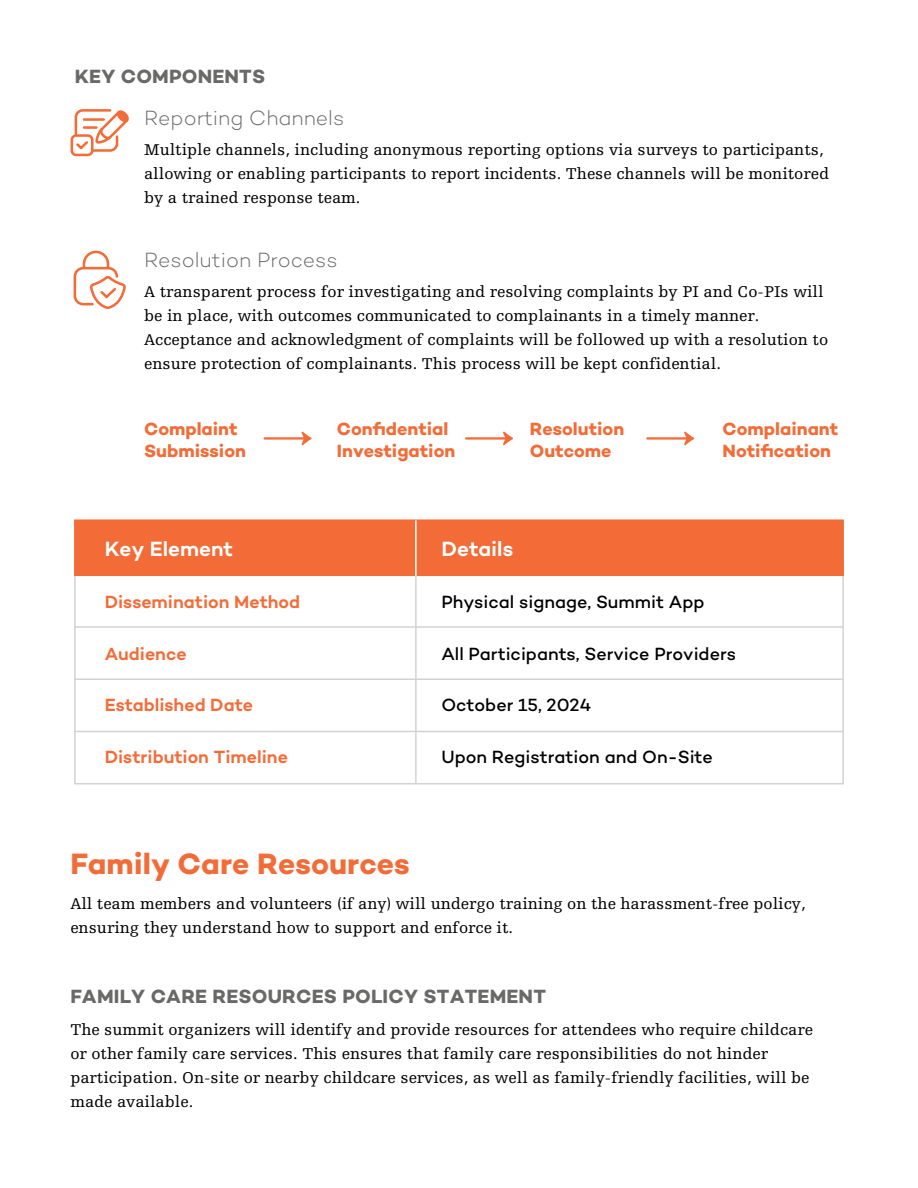
<style>
.page{position:relative;width:918px;height:1188px;background:#fff}
.page>*{position:absolute;margin:0;border:0;box-sizing:border-box;transform-origin:0 0}
.t1{font:700 30px "Campton";color:#f36c38}
.t2{font:300 21px "Campton";color:#696968}
.t3{font:600 21px "Campton";color:#fff}
.t4{font:700 19.5px "Campton";letter-spacing:.01em;color:#696968}
.t5{font:500 18px "Campton";color:#000}
.t6{font:700 18px/21.6px "Campton";color:#f36c38}
.t7{font:600 18px "Campton";color:#f36c38}
.t8{font:16.5px/24px "Egyptienne F";color:#000}
</style>
<div class="page">
<hr style="left:265px;top:437px;width:43px;height:3px;background:#f36c38">
<svg style="left:301px;top:431px;width:11px;height:15px"></svg>
<hr style="left:466px;top:437px;width:43px;height:3px;background:#f36c38">
<svg style="left:503px;top:431px;width:10px;height:15px"></svg>
<hr style="left:647px;top:437px;width:44px;height:3px;background:#f36c38">
<svg style="left:684px;top:431px;width:10px;height:15px"></svg>
<svg style="left:73px;top:252px;width:53px;height:57px"></svg>
<div style="left:71px;top:134px;width:23px;height:22px;border:3px solid #f36c38;border-radius:4px"></div>
<svg style="left:73px;top:109px;width:56px;height:46px"></svg>
<div style="left:74px;top:560px;width:770px;height:224px;border:2px solid #d3d3d3"></div>
<hr style="left:75px;top:626px;width:768px;height:2px;background:#d3d3d3">
<hr style="left:75px;top:678px;width:768px;height:2px;background:#d3d3d3">
<hr style="left:75px;top:731px;width:768px;height:1px;background:#d3d3d3">
<div style="left:74px;top:519px;width:770px;height:57px;background:#f36c38;border:2px solid #f36c38"></div>
<hr style="left:415px;top:576px;width:2px;height:207px;background:#d3d3d3">
<hr style="left:415px;top:520px;width:2px;height:56px;background:#fff">
<p class="t4" style="left:75px;top:64px;width:192px">KEY COMPONENTS</p>
<p class="t2" style="left:144px;top:105px;width:202px">Reporting Channels</p>
<p class="t8" style="left:144px;top:138px;width:686px">Multiple channels, including anonymous reporting options via surveys to participants, allowing or enabling participants to report incidents. These channels will be monitored by a trained response team.</p>
<p class="t2" style="left:144px;top:247px;width:195px">Resolution Process</p>
<p class="t8" style="left:144px;top:280px;width:686px">A transparent process for investigating and resolving complaints by PI and Co-PIs will be in place, with outcomes communicated to complainants in a timely manner.<br>Acceptance and acknowledgment of complaints will be followed up with a resolution to ensure protection of complainants. This process will be kept confidential.</p>
<p class="t6" style="left:144px;top:418px;width:103px">Complaint<br>Submission</p>
<p class="t6" style="left:337px;top:418px;width:120px">Confidential<br>Investigation</p>
<p class="t6" style="left:530px;top:418px;width:96px">Resolution<br>Outcome</p>
<p class="t6" style="left:723px;top:418px;width:117px">Complainant<br>Notification</p>
<p class="t3" style="left:105px;top:535px;width:130px">Key Element</p>
<p class="t3" style="left:441px;top:535px;width:73px">Details</p>
<p class="t7" style="left:105px;top:590px;width:197px">Dissemination Method</p>
<p class="t7" style="left:105px;top:642px;width:83px">Audience</p>
<p class="t7" style="left:105px;top:693px;width:150px">Established Date</p>
<p class="t7" style="left:105px;top:745px;width:185px">Distribution Timeline</p>
<p class="t5" style="left:441px;top:591px;width:265px">Physical signage, Summit App</p>
<p class="t5" style="left:441px;top:643px;width:296px">All Participants, Service Providers</p>
<p class="t5" style="left:441px;top:693px;width:151px">October 15, 2024</p>
<p class="t5" style="left:441px;top:745px;width:273px">Upon Registration and On-Site</p>
<h1 class="t1" style="left:70px;top:844px;width:341px">Family Care Resources</h1>
<p class="t8" style="left:70px;top:891px;width:737px">All team members and volunteers (if any) will undergo training on the harassment-free policy, ensuring they understand how to support and enforce it.</p>
<p class="t4" style="left:70px;top:984px;width:477px">FAMILY CARE RESOURCES POLICY STATEMENT</p>
<p class="t8" style="left:70px;top:1017px;width:744px">The summit organizers will identify and provide resources for attendees who require childcare or other family care services. This ensures that family care responsibilities do not hinder participation. On-site or nearby childcare services, as well as family-friendly facilities, will be made available.</p>
</div>
